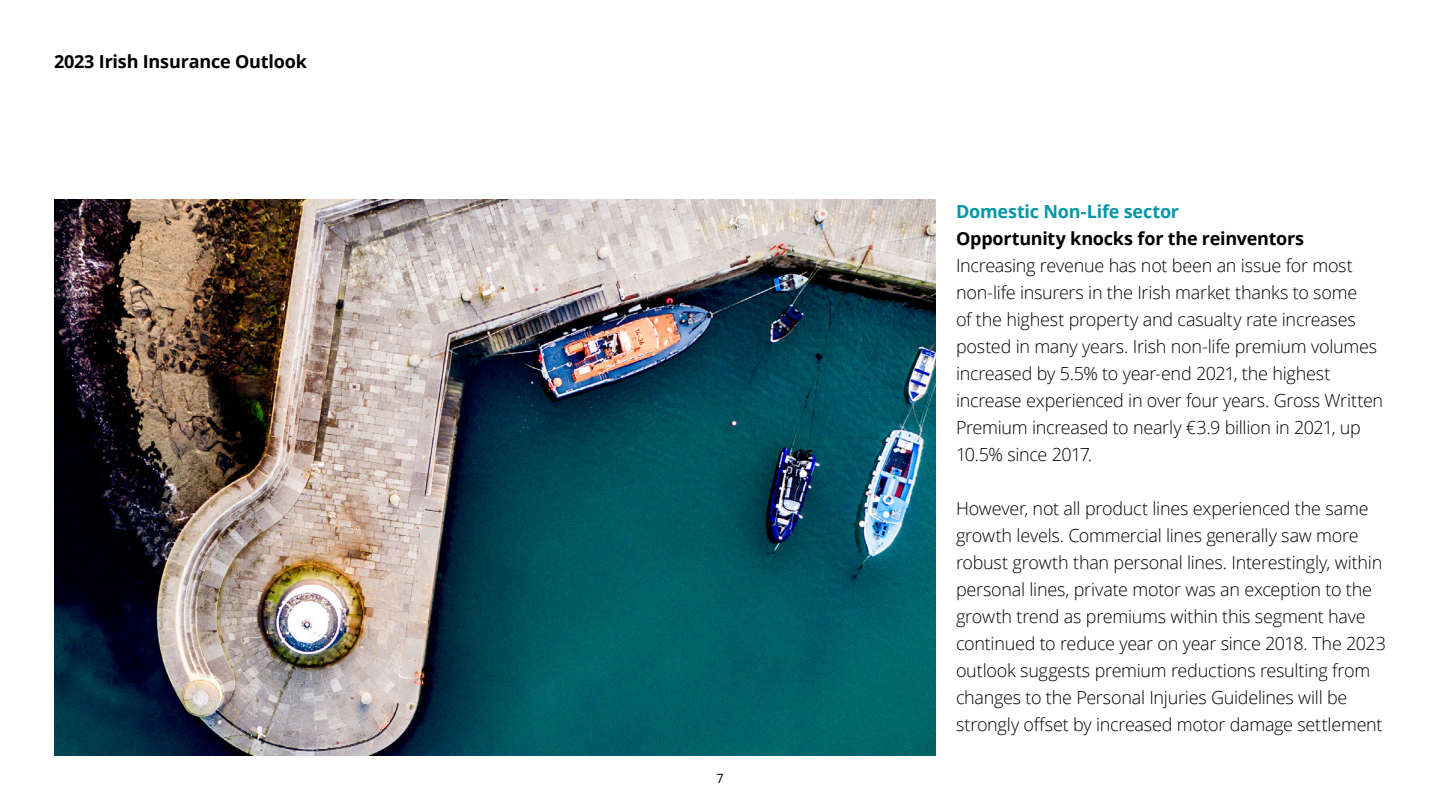
<style>
.page{position:relative;width:1440px;height:810px;background:#fff}
.page>*{position:absolute;margin:0;border:0;box-sizing:border-box;transform-origin:0 0}
.t1{font:300 18px/27px "Open Sans";letter-spacing:-.015em;color:#000}
.t2{font:700 18px "Open Sans";letter-spacing:-.01em;color:#000}
.t3{font:700 18px "Open Sans";letter-spacing:-.015em;color:#0097a9}
.t4{font:12.75px "Open Sans";color:#000}
</style>
<div class="page">
<img style="left:54px;top:199px;width:881px;height:557px">
<p class="t2" style="left:54px;top:49px;width:254px">2023 Irish Insurance Outlook</p>
<p class="t4" style="left:716px;top:770px;width:9px">7</p>
<p class="t3" style="left:956px;top:198px;width:225px">Domestic Non-Life sector</p>
<p class="t2" style="left:956px;top:225px;width:350px">Opportunity knocks for the reinventors</p>
<p class="t1" style="left:956px;top:251px;width:429px">Increasing revenue has not been an issue for most non-life insurers in the Irish market thanks to some<br>of the highest property and casualty rate increases posted in many years. Irish non-life premium volumes increased by 5.5% to year-end 2021, the highest increase experienced in over four years. Gross Written Premium increased to nearly €3.9 billion in 2021, up 10.5% since 2017.</p>
<p class="t1" style="left:956px;top:494px;width:431px">However, not all product lines experienced the same growth levels. Commercial lines generally saw more robust growth than personal lines. Interestingly, within personal lines, private motor was an exception to the growth trend as premiums within this segment have continued to reduce year on year since 2018. The 2023 outlook suggests premium reductions resulting from changes to the Personal Injuries Guidelines will be strongly offset by increased motor damage settlement</p>
</div>
